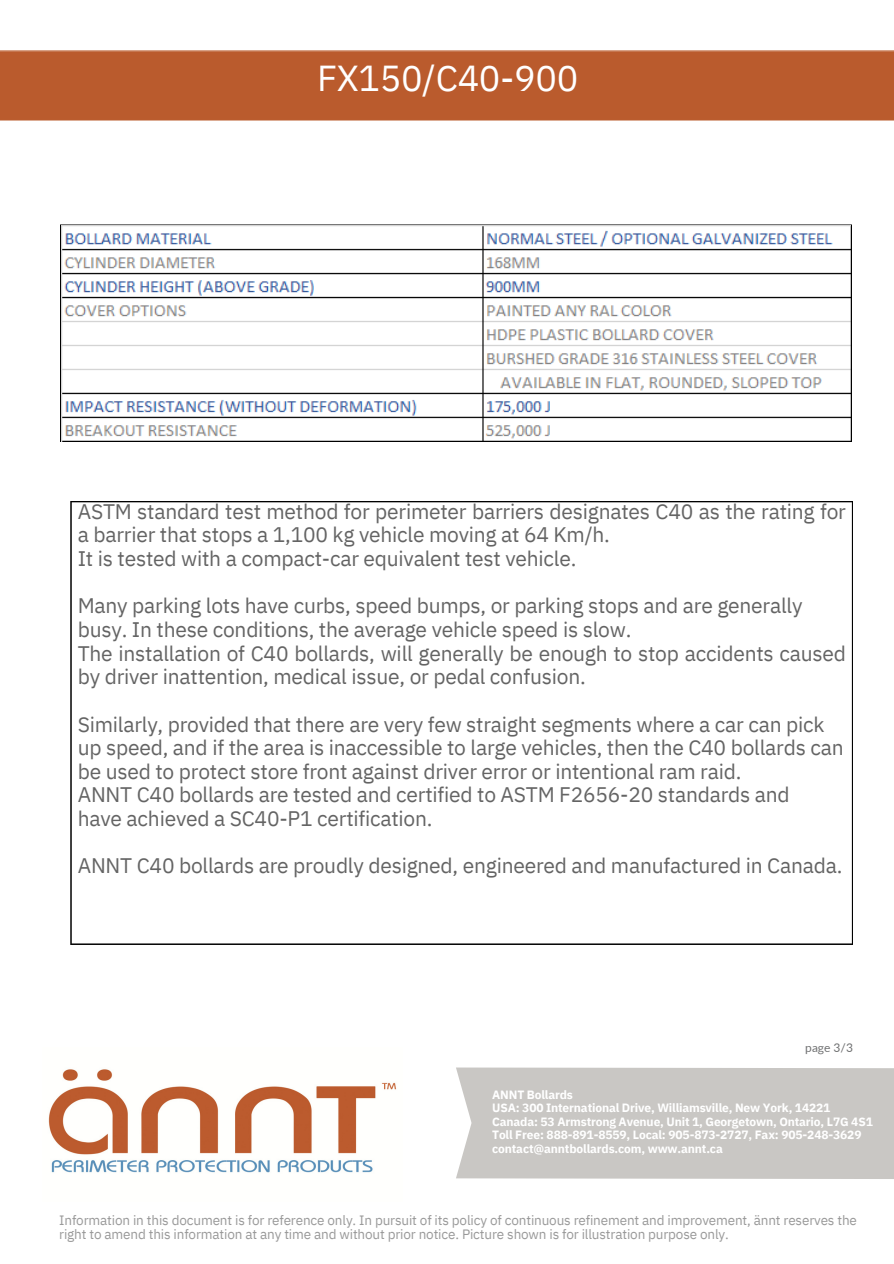
<style>
.page{position:relative;width:894px;height:1264px;background:#fff}
.page>*{position:absolute;margin:0;border:0;box-sizing:border-box;transform-origin:0 0}
.t1{font:36px "IBM Plex Sans";letter-spacing:-.01em;color:#fff}
.t2{font:21px/23.7px "IBM Plex Sans";letter-spacing:-.01em;color:#646464}
.t3{font:13.5px/14.7px "IBM Plex Sans";letter-spacing:-.01em;color:#999}
.t4{font:700 12px/13.5px "IBM Plex Sans";letter-spacing:-.01em;color:#fff}
.t5{font:12px "Lato";color:#707172}
</style>
<div class="page">
<div style="left:0;top:50px;width:893px;height:71px;background:#ba5b2d"></div>
<img style="left:48px;top:1069px;width:349px;height:104px">
<svg style="left:70px;top:501px;width:782px;height:444px"></svg>
<img style="left:61px;top:226px;width:789px;height:215px">
<div style="left:456px;top:1067px;width:437px;height:111px;background:#c9c7c4"></div>
<h1 class="t1" style="left:317px;top:50px;width:262px">FX150/C40-900</h1>
<p class="t2" style="left:78px;top:497px;width:769px">ASTM standard test method for perimeter barriers designates C40 as the rating for a barrier that stops a 1,100 kg vehicle moving at 64 Km/h.<br>It is tested with a compact-car equivalent test vehicle.</p>
<p class="t2" style="left:78px;top:592px;width:769px">Many parking lots have curbs, speed bumps, or parking stops and are generally busy. In these conditions, the average vehicle speed is slow.<br>The installation of C40 bollards, will generally be enough to stop accidents caused by driver inattention, medical issue, or pedal confusion.</p>
<p class="t2" style="left:78px;top:710px;width:767px">Similarly, provided that there are very few straight segments where a car can pick up speed, and if the area is inaccessible to large vehicles, then the C40 bollards can be used to protect store front against driver error or intentional ram raid.<br>ANNT C40 bollards are tested and certified to ASTM F2656-20 standards and<br>have achieved a SC40-P1 certification.</p>
<p class="t2" style="left:78px;top:852px;width:765px">ANNT C40 bollards are proudly designed, engineered and manufactured in Canada.</p>
<p class="t5" style="left:805px;top:1038px;width:49px">page 3/3</p>
<p class="t4" style="left:492px;top:1086px;width:382px">ANNT Bollards<br>USA: 300 International Drive, Williamsville, New York, 14221<br>Canada: 53 Armstrong Avenue, Unit 1, Georgetown, Ontario, L7G 4S1<br>Toll Free: 888-891-8559, Local: 905-873-2727, Fax: 905-248-3629 contact@anntbollards.com, www.annt.ca</p>
<p class="t3" style="left:59px;top:1211px;width:799px">Information in this document is for reference only. In pursuit of its policy of continuous refinement and improvement, ännt reserves the right to amend this information at any time and without prior notice. Picture shown is for illustration purpose only.</p>
</div>
